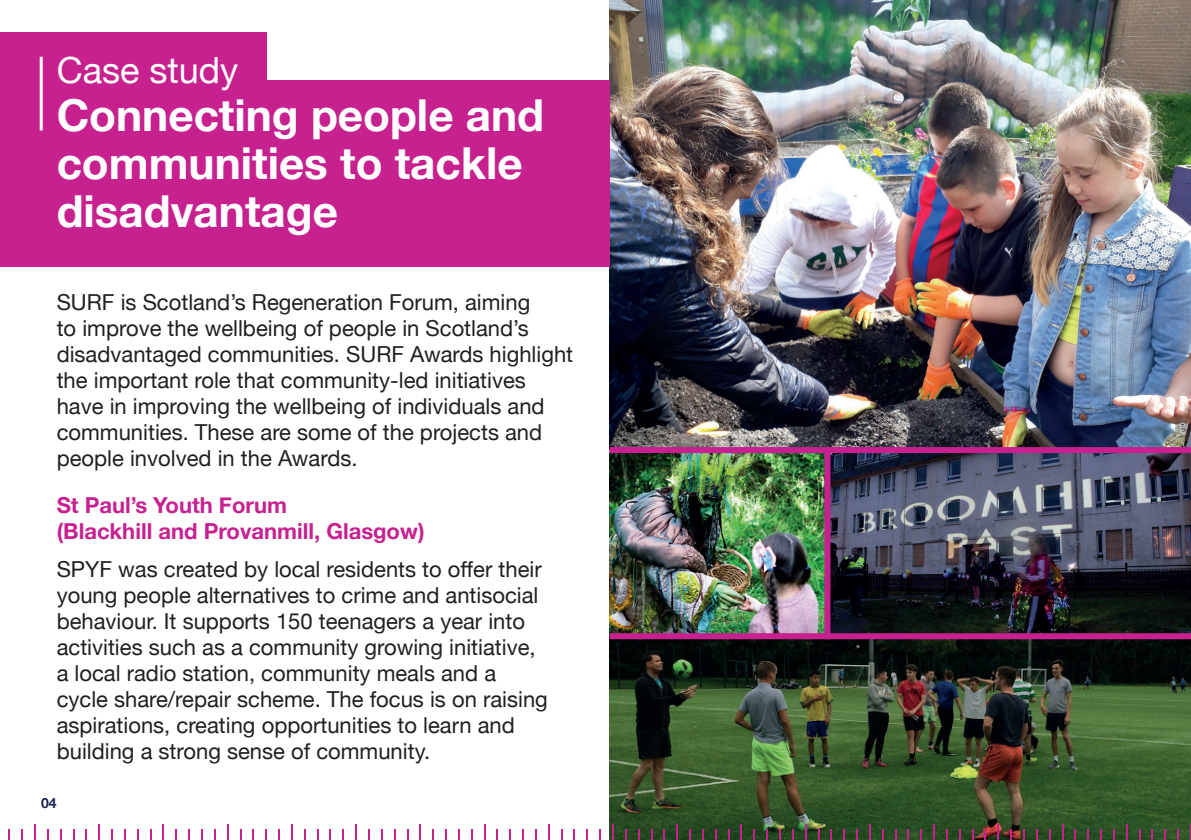
<style>
.page{position:relative;width:1191px;height:840px;background:#fff}
.page>*{position:absolute;margin:0;border:0;box-sizing:border-box;transform-origin:0 0}
.t1{font:700 44px/48px "Helvetica Neue";color:#fff}
.t2{font:36px "Helvetica Neue";color:#fff}
.NEW_BODY_TEXT{font:22px/26px "Helvetica Neue";color:#231f20}
.t3{font:700 22px/26.4px "Helvetica Neue";color:#c72190}
.t4{font:700 14px "Helvetica Neue";color:#1d2354}
</style>
<div class="page">
<img style="left:609px;top:639px;width:582px;height:200px">
<img style="left:609px;top:0;width:582px;height:447px">
<div style="left:0;top:32px;width:266px;height:68px;background:#c72190"></div>
<div style="left:0;top:81px;width:609px;height:185px;background:#c72190"></div>
<hr style="left:40px;top:57px;width:3px;height:73px;background:#fff">
<svg style="left:124px;top:829px;width:2px;height:10px"></svg>
<svg style="left:1151px;top:828px;width:2px;height:11px"></svg>
<svg style="left:894px;top:828px;width:2px;height:11px"></svg>
<svg style="left:509px;top:829px;width:2px;height:10px"></svg>
<svg style="left:111px;top:829px;width:2px;height:10px"></svg>
<svg style="left:1138px;top:828px;width:2px;height:11px"></svg>
<svg style="left:368px;top:829px;width:2px;height:10px"></svg>
<svg style="left:1010px;top:828px;width:2px;height:11px"></svg>
<svg style="left:496px;top:829px;width:2px;height:10px"></svg>
<svg style="left:137px;top:829px;width:2px;height:10px"></svg>
<svg style="left:1164px;top:828px;width:2px;height:11px"></svg>
<svg style="left:907px;top:828px;width:2px;height:11px"></svg>
<svg style="left:522px;top:829px;width:2px;height:10px"></svg>
<svg style="left:663px;top:828px;width:2px;height:11px"></svg>
<svg style="left:920px;top:828px;width:2px;height:11px"></svg>
<svg style="left:21px;top:829px;width:2px;height:10px"></svg>
<svg style="left:535px;top:829px;width:2px;height:10px"></svg>
<svg style="left:278px;top:829px;width:2px;height:10px"></svg>
<svg style="left:214px;top:829px;width:2px;height:10px"></svg>
<svg style="left:984px;top:828px;width:2px;height:11px"></svg>
<svg style="left:599px;top:829px;width:2px;height:10px"></svg>
<svg style="left:856px;top:828px;width:2px;height:11px"></svg>
<svg style="left:342px;top:829px;width:2px;height:10px"></svg>
<svg style="left:163px;top:824px;width:1px;height:15px"></svg>
<svg style="left:1190px;top:823px;width:1px;height:16px"></svg>
<svg style="left:676px;top:823px;width:2px;height:16px"></svg>
<svg style="left:933px;top:823px;width:2px;height:16px"></svg>
<svg style="left:419px;top:824px;width:2px;height:15px"></svg>
<svg style="left:34px;top:824px;width:2px;height:15px"></svg>
<svg style="left:1061px;top:823px;width:2px;height:16px"></svg>
<svg style="left:548px;top:824px;width:1px;height:15px"></svg>
<svg style="left:805px;top:823px;width:1px;height:16px"></svg>
<svg style="left:291px;top:824px;width:2px;height:15px"></svg>
<svg style="left:227px;top:824px;width:1px;height:15px"></svg>
<svg style="left:740px;top:823px;width:2px;height:16px"></svg>
<svg style="left:997px;top:823px;width:2px;height:16px"></svg>
<svg style="left:484px;top:824px;width:1px;height:15px"></svg>
<svg style="left:98px;top:824px;width:2px;height:15px"></svg>
<svg style="left:1126px;top:823px;width:1px;height:16px"></svg>
<svg style="left:612px;top:823px;width:2px;height:16px"></svg>
<svg style="left:869px;top:823px;width:1px;height:16px"></svg>
<svg style="left:355px;top:824px;width:2px;height:15px"></svg>
<svg style="left:188px;top:829px;width:2px;height:10px"></svg>
<svg style="left:445px;top:829px;width:2px;height:10px"></svg>
<svg style="left:1087px;top:828px;width:2px;height:11px"></svg>
<svg style="left:830px;top:828px;width:2px;height:11px"></svg>
<svg style="left:766px;top:828px;width:2px;height:11px"></svg>
<svg style="left:175px;top:829px;width:2px;height:10px"></svg>
<svg style="left:689px;top:828px;width:2px;height:11px"></svg>
<svg style="left:432px;top:829px;width:2px;height:10px"></svg>
<svg style="left:47px;top:829px;width:2px;height:10px"></svg>
<svg style="left:1074px;top:828px;width:2px;height:11px"></svg>
<svg style="left:817px;top:828px;width:2px;height:11px"></svg>
<svg style="left:753px;top:828px;width:2px;height:11px"></svg>
<svg style="left:201px;top:829px;width:2px;height:10px"></svg>
<svg style="left:458px;top:829px;width:2px;height:10px"></svg>
<svg style="left:586px;top:829px;width:2px;height:10px"></svg>
<svg style="left:843px;top:828px;width:2px;height:11px"></svg>
<svg style="left:265px;top:829px;width:2px;height:10px"></svg>
<img style="left:609px;top:453px;width:582px;height:180px">
<div style="left:609px;top:447px;width:582px;height:6px;background:#c72190"></div>
<div style="left:609px;top:633px;width:582px;height:6px;background:#c72190"></div>
<div style="left:824px;top:450px;width:6px;height:189px;background:#c72190"></div>
<p class="t2" style="left:57px;top:44px;width:183px">Case study</p>
<p class="t1" style="left:57px;top:92px;width:489px">Connecting people and communities to tackle disadvantage</p>
<p class="NEW_BODY_TEXT" style="left:57px;top:290px;width:518px">SURF is Scotland’s Regeneration Forum, aiming<br>to improve the wellbeing of people in Scotland’s disadvantaged communities. SURF Awards highlight the important role that community-led initiatives have in improving the wellbeing of individuals and communities. These are some of the projects and people involved in the Awards.</p>
<p class="t3" style="left:57px;top:492px;width:369px">St Paul’s Youth Forum<br>(Blackhill and Provanmill, Glasgow)</p>
<p class="NEW_BODY_TEXT" style="left:57px;top:556px;width:492px">SPYF was created by local residents to offer their young people alternatives to crime and antisocial behaviour. It supports 150 teenagers a year into activities such as a community growing initiative, a local radio station, community meals and a cycle share/repair scheme. The focus is on raising aspirations, creating opportunities to learn and building a strong sense of community.</p>
<p class="t4" style="left:41px;top:791px;width:17px">04</p>
</div>
